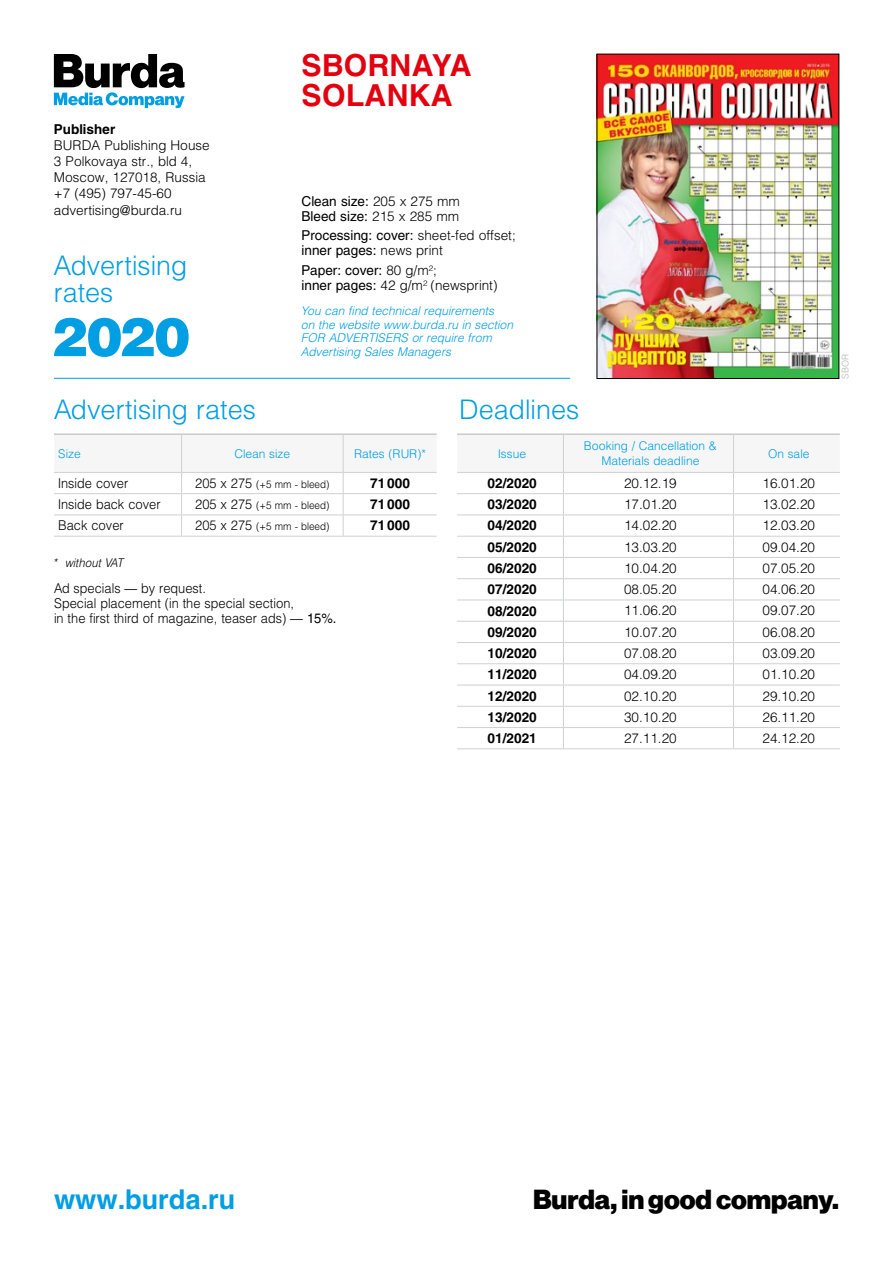
<style>
.page{position:relative;width:893px;height:1263px;background:#fff}
.page>*{position:absolute;margin:0;border:0;box-sizing:border-box;transform-origin:0 0}
.t1{font:900 53.55px "Helios";color:#009ee3}
.t2{font:700 30px/30px "Helios";letter-spacing:.01em;color:#e3000f}
.t3{font:300 27px/27px "Helios";color:#009ee3}
.t4{font:27px "Neue Haas Groteskfor Burda D 95";color:#000}
.t5{font:700 27px "Helios";color:#009ee3}
.t6{font:300 13.5px/16.2px "Helios";color:#000}
.t7{font:13.5px/15px "Helios";color:#000}
.t8{font:300 13.5px/15px "Helios";color:#000;scale:.95 1}
.t9{font:700 13.5px "Helios";color:#000}
.t10{font:italic 300 12px/13.5px "Helios";color:#009ee3}
.t11{font:300 12px/15px "Helios";color:#009ee3;text-align:center}
.t12{font:italic 300 12px "Helios";color:#000;scale:.95 1}
.t13{font:300 10.5px "Helios";color:#000;scale:.95 1}
.t14{font:300 9px "Helios";color:#b1b2b3}
.s1{font-weight:300}
.s2{font-size:13.5px}
.s3{font-weight:400}
</style>
<div class="page">
<hr style="left:54px;top:378px;width:516px;height:1px;background:#009ee3">
<svg style="left:54px;top:54px;width:131px;height:54px"></svg>
<svg style="left:54px;top:434px;width:383px;height:102px"></svg>
<hr style="left:54px;top:536px;width:128px;height:1px;background:#cfd0d0">
<hr style="left:182px;top:536px;width:161px;height:1px;background:#cfd0d0">
<hr style="left:343px;top:536px;width:94px;height:1px;background:#cfd0d0">
<svg style="left:457px;top:435px;width:383px;height:313px"></svg>
<hr style="left:457px;top:748px;width:106px;height:1px;background:#cfd0d0">
<hr style="left:563px;top:748px;width:170px;height:1px;background:#cfd0d0">
<hr style="left:733px;top:748px;width:107px;height:1px;background:#cfd0d0">
<hr style="left:457px;top:434px;width:106px;height:1px;background:#b1b2b3">
<hr style="left:563px;top:434px;width:170px;height:1px;background:#b1b2b3">
<hr style="left:733px;top:434px;width:107px;height:1px;background:#b1b2b3">
<hr style="left:563px;top:434px;width:1px;height:38px;background:#cfd0d0">
<hr style="left:733px;top:434px;width:1px;height:38px;background:#cfd0d0">
<hr style="left:457px;top:472px;width:106px;height:1px;background:#cfd0d0">
<hr style="left:563px;top:472px;width:170px;height:1px;background:#cfd0d0">
<hr style="left:733px;top:472px;width:107px;height:1px;background:#cfd0d0">
<img style="left:599px;top:56px;width:238px;height:321px">
<p class="t9" style="left:54px;top:120px;width:63px">Publisher</p>
<p class="t6" style="left:54px;top:137px;width:157px">BURDA Publishing House<br>3 Polkovaya str., bld 4,<br>Моscow, 127018, Russia +7 (495) 797-45-60 advertising@burda.ru</p>
<h3 class="t3" style="left:54px;top:251px;width:135px">Advertising rates</h3>
<h1 class="t1" style="left:51px;top:300px;width:141px">2020</h1>
<h2 class="t2" style="left:302px;top:50px;width:172px">sbornaya solanka</h2>
<p class="t7" style="left:301px;top:193px;width:160px">Clean size: <span class="s1">205 x 275 mm<br></span>Bleed size: <span class="s1">215 x 285 mm</span></p>
<p class="t7" style="left:301px;top:228px;width:216px">Processing: cover: <span class="s1">sheet-fed offset; </span>inner pages: <span class="s1">news print</span></p>
<p class="t7" style="left:301px;top:262px;width:197px">Paper: cover: <span class="s1">80 g/m</span><sup>2</sup><span class="s1">;<br></span>inner pages: <span class="s1">42 g/m</span><sup>2</sup> <span class="s1">(newsprint)</span></p>
<p class="t10" style="left:301px;top:304px;width:214px">You can find technical requirements<br>on the website www.burda.ru in section<br>FOR ADVERTISERS or require from</p>
<p class="t10" style="left:301px;top:344px;width:152px">Advertising Sales Managers</p>
<h3 class="t3" style="left:54px;top:396px;width:204px">Advertising rates</h3>
<h3 class="t3" style="left:459px;top:396px;width:122px">Deadlines</h3>
<p class="t11" style="left:58px;top:446px;width:24px">Size</p>
<p class="t11" style="left:234px;top:446px;width:58px">Clean size</p>
<p class="t11" style="left:354px;top:446px;width:74px">Rates (RUR)*</p>
<p class="t8" style="left:58px;top:475px;width:75px">Inside cover</p>
<p class="t13" style="left:195px;top:478px;width:143px"><span class="s2">205 x 275</span> (+5 mm - bleed)</p>
<p class="t9" style="left:370px;top:474px;width:41px">71000</p>
<p class="t8" style="left:58px;top:497px;width:109px">Inside back cover</p>
<p class="t13" style="left:195px;top:499px;width:143px"><span class="s2">205 x 275</span> (+5 mm - bleed)</p>
<p class="t9" style="left:370px;top:496px;width:41px">71000</p>
<p class="t8" style="left:58px;top:518px;width:71px">Back cover</p>
<p class="t13" style="left:195px;top:520px;width:143px"><span class="s2">205 x 275</span> (+5 mm - bleed)</p>
<p class="t9" style="left:370px;top:517px;width:41px">71000</p>
<p class="t12" style="left:54px;top:556px;width:75px">* without VAT</p>
<p class="t8" style="left:54px;top:580px;width:299px">Ad specials — by request.<br>Special placement (in the special section,<br>in the first third of magazine, teaser ads) — <span class="s3">15%.</span></p>
<p class="t11" style="left:498px;top:446px;width:29px">Issue</p>
<p class="t11" style="left:584px;top:438px;width:134px">Booking / Cancellation &amp;<br>Materials deadline</p>
<p class="t11" style="left:768px;top:446px;width:43px">On sale</p>
<p class="t9" style="left:488px;top:474px;width:51px">02/2020</p>
<p class="t6" style="left:624px;top:475px;width:54px">20.12.19</p>
<p class="t6" style="left:762px;top:475px;width:54px">16.01.20</p>
<p class="t9" style="left:488px;top:496px;width:51px">03/2020</p>
<p class="t6" style="left:624px;top:496px;width:54px">17.01.20</p>
<p class="t6" style="left:762px;top:496px;width:54px">13.02.20</p>
<p class="t9" style="left:488px;top:517px;width:51px">04/2020</p>
<p class="t6" style="left:624px;top:517px;width:54px">14.02.20</p>
<p class="t6" style="left:762px;top:517px;width:54px">12.03.20</p>
<p class="t9" style="left:488px;top:538px;width:51px">05/2020</p>
<p class="t6" style="left:624px;top:539px;width:54px">13.03.20</p>
<p class="t6" style="left:762px;top:539px;width:54px">09.04.20</p>
<p class="t9" style="left:488px;top:560px;width:51px">06/2020</p>
<p class="t6" style="left:624px;top:560px;width:54px">10.04.20</p>
<p class="t6" style="left:762px;top:560px;width:54px">07.05.20</p>
<p class="t9" style="left:488px;top:581px;width:51px">07/2020</p>
<p class="t6" style="left:624px;top:581px;width:54px">08.05.20</p>
<p class="t6" style="left:762px;top:581px;width:54px">04.06.20</p>
<p class="t9" style="left:488px;top:602px;width:51px">08/2020</p>
<p class="t6" style="left:624px;top:602px;width:54px">11.06.20</p>
<p class="t6" style="left:762px;top:602px;width:54px">09.07.20</p>
<p class="t9" style="left:488px;top:623px;width:51px">09/2020</p>
<p class="t6" style="left:624px;top:624px;width:54px">10.07.20</p>
<p class="t6" style="left:762px;top:624px;width:54px">06.08.20</p>
<p class="t9" style="left:488px;top:645px;width:51px">10/2020</p>
<p class="t6" style="left:624px;top:645px;width:54px">07.08.20</p>
<p class="t6" style="left:762px;top:645px;width:54px">03.09.20</p>
<p class="t9" style="left:488px;top:666px;width:51px">11/2020</p>
<p class="t6" style="left:624px;top:666px;width:54px">04.09.20</p>
<p class="t6" style="left:762px;top:666px;width:54px">01.10.20</p>
<p class="t9" style="left:488px;top:687px;width:51px">12/2020</p>
<p class="t6" style="left:624px;top:687px;width:54px">02.10.20</p>
<p class="t6" style="left:762px;top:687px;width:54px">29.10.20</p>
<p class="t9" style="left:488px;top:708px;width:51px">13/2020</p>
<p class="t6" style="left:624px;top:709px;width:54px">30.10.20</p>
<p class="t6" style="left:762px;top:709px;width:54px">26.11.20</p>
<p class="t9" style="left:488px;top:730px;width:51px">01/2021</p>
<p class="t6" style="left:624px;top:730px;width:54px">27.11.20</p>
<p class="t6" style="left:762px;top:730px;width:54px">24.12.20</p>
<p class="t14" style="left:840px;top:379px;width:26px;rotate:-90deg">SBOR</p>
<h3 class="t5" style="left:54px;top:1182px;width:183px">www.burda.ru</h3>
<h3 class="t4" style="left:533px;top:1183px;width:307px">Burda, in good company.</h3>
</div>
